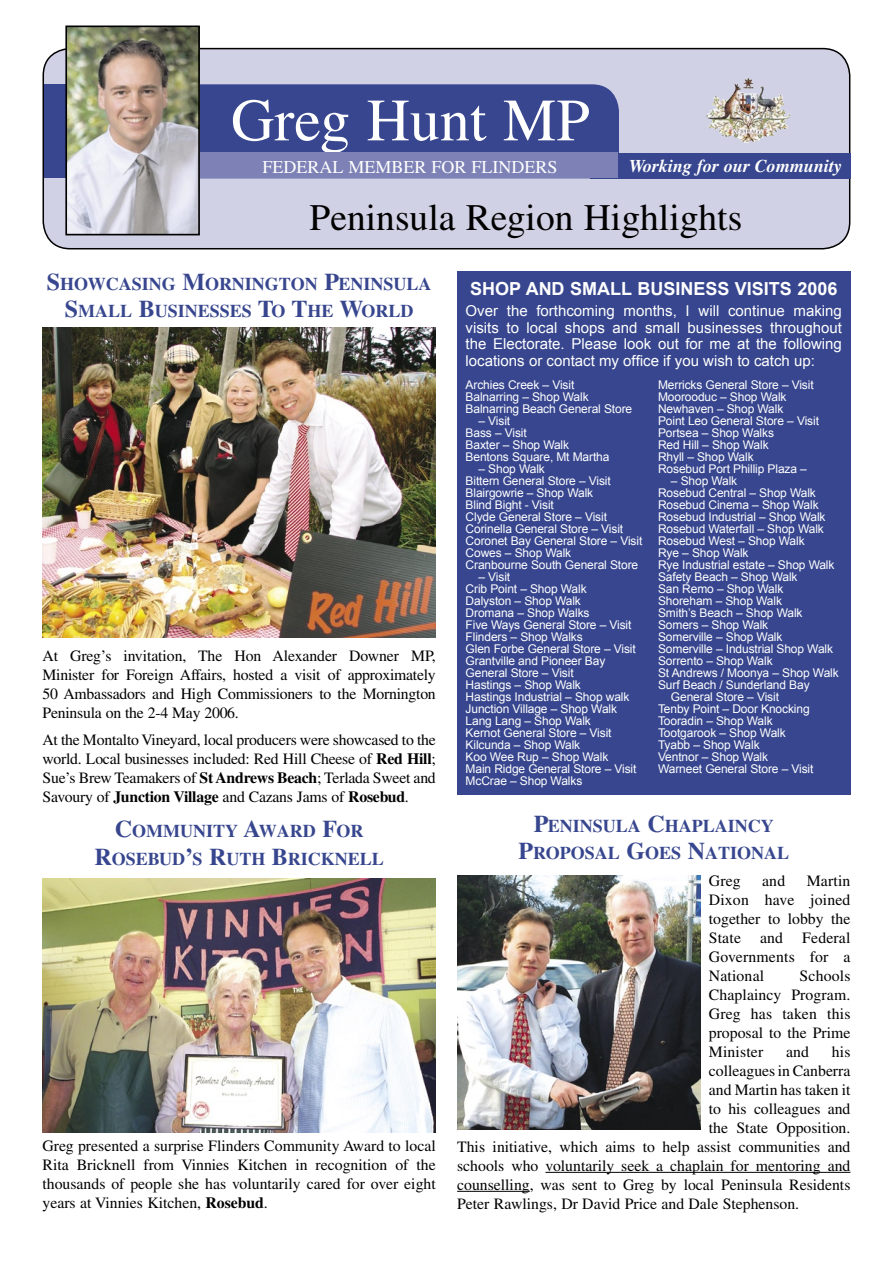
<style>
.page{position:relative;width:893px;height:1263px;background:#fff}
.page>*{position:absolute;margin:0;border:0;box-sizing:border-box;transform-origin:0 0}
.t1{font:60px "Times";color:#fff}
.t2{font:37.5px "Times";color:#000}
.t3{font:700 18px/27px "Times";color:#37468e;text-align:center}
.t4{font:700 18px "Arial";color:#fff}
.t5{font:18px "Times";color:#fff}
.t6{font:italic 700 18px "Times";color:#fff}
.t7{font:15.75px/19px "Times";color:#000;text-align:justify}
.t8{font:15px/16.5px "Arial";color:#fff;text-align:justify}
.t9{font:12px/12px "Arial";letter-spacing:-.01em;color:#fff}
.s1{font-size:24px}
.s2{font-weight:700}
</style>
<div class="page">
<hr style="left:545px;top:1172px;width:305px;height:1px;background:#000">
<hr style="left:457px;top:1191px;width:73px;height:1px;background:#000">
<svg style="left:42px;top:47px;width:809px;height:202px;background:#cacadd"></svg>
<div style="left:200px;top:84px;width:419px;height:94px;background:#37468e"></div>
<img style="left:727px;top:116px;width:64px;height:27px">
<div style="left:590px;top:153px;width:260px;height:25px;background:#37468e"></div>
<div style="left:201px;top:153px;width:417px;height:25px;background:#7d81b5"></div>
<div style="left:44px;top:84px;width:28px;height:94px;background:#37468e"></div>
<img style="left:68px;top:29px;width:129px;height:203px">
<div style="left:65px;top:26px;width:135px;height:209px;border:2px solid #000"></div>
<img style="left:43px;top:328px;width:392px;height:309px">
<img style="left:43px;top:878px;width:393px;height:254px">
<img style="left:457px;top:876px;width:243px;height:254px">
<div style="left:457px;top:271px;width:393px;height:523px;background:#37468e"></div>
<h1 class="t1" style="left:231px;top:86px;width:360px">Greg Hunt MP</h1>
<h3 class="t5" style="left:262px;top:157px;width:296px">FEDERAL MEMBER FOR FLINDERS</h3>
<h3 class="t6" style="left:629px;top:156px;width:215px">Working for our Community</h3>
<h2 class="t2" style="left:310px;top:196px;width:434px">Peninsula Region Highlights</h2>
<h3 class="t3" style="left:47px;top:270px;width:386px"><span class="s1">S</span>HOWCASING <span class="s1">M</span>ORNINGTON <span class="s1">P</span>ENINSULA<br><span class="s1">S</span>MALL <span class="s1">B</span>USINESSES <span class="s1">T</span>O <span class="s1">T</span>HE <span class="s1">W</span>ORLD</h3>
<h3 class="t7" style="left:43px;top:646px;width:395px">At Greg’s invitation, The Hon Alexander Downer MP, Minister for Foreign Affairs, hosted a visit of approximately 50 Ambassadors and High Commissioners to the Mornington Peninsula on the 2-4 May 2006.</h3>
<p class="t7" style="left:43px;top:730px;width:395px">At the Montalto Vineyard, local producers were showcased to the world. Local businesses included: Red Hill Cheese of <span class="s2">Red Hill</span>; Sue’s Brew Teamakers of <span class="s2">St Andrews Beach</span>; Terlada Sweet and Savoury of <span class="s2">Junction Village</span> and Cazans Jams of <span class="s2">Rosebud</span>.</p>
<h3 class="t3" style="left:94px;top:817px;width:291px"><span class="s1">C</span>OMMUNITY <span class="s1">A</span>WARD <span class="s1">F</span>OR<br><span class="s1">R</span>OSEBUD<span class="s1">’</span>S <span class="s1">R</span>UTH <span class="s1">B</span>RICKNELL</h3>
<h3 class="t7" style="left:43px;top:1136px;width:395px">Greg presented a surprise Flinders Community Award to local Rita Bricknell from Vinnies Kitchen in recognition of the thousands of people she has voluntarily cared for over eight years at Vinnies Kitchen, <span class="s2">Rosebud</span>.</h3>
<h3 class="t4" style="left:470px;top:279px;width:369px">SHOP AND SMALL BUSINESS VISITS 2006</h3>
<p class="t8" style="left:466px;top:303px;width:378px">Over the forthcoming months, I will continue making visits to local shops and small businesses throughout the Electorate. Please look out for me at the following locations or contact my office if you wish to catch up:</p>
<p class="t9" style="left:466px;top:378px;width:168px">Archies Creek – Visit<br>Balnarring – Shop Walk<br>Balnarring Beach General Store</p>
<p class="t9" style="left:466px;top:414px;width:145px;text-indent:13px">– Visit<br>Bass – Visit<br>Baxter – Shop Walk<br>Bentons Square, Mt Martha</p>
<p class="t9" style="left:466px;top:462px;width:178px;text-indent:13px">– Shop Walk<br>Bittern General Store – Visit<br>Blairgowrie – Shop Walk<br>Blind Bight - Visit<br>Clyde General Store – Visit<br>Corinella General Store – Visit<br>Coronet Bay General Store – Visit<br>Cowes – Shop Walk<br>Cranbourne South General Store</p>
<p class="t9" style="left:466px;top:570px;width:172px;text-indent:13px">– Visit<br>Crib Point – Shop Walk<br>Dalyston – Shop Walk<br>Dromana – Shop Walks<br>Five Ways General Store – Visit<br>Flinders – Shop Walks<br>Glen Forbe General Store – Visit<br>Grantville and Pioneer Bay<br>General Store – Visit<br>Hastings – Shop Walk<br>Hastings Industrial – Shop walk<br>Junction Village – Shop Walk<br>Lang Lang – Shop Walk<br>Kernot General Store – Visit<br>Kilcunda – Shop Walk<br>Koo Wee Rup – Shop Walk<br>Main Ridge General Store – Visit<br>McCrae – Shop Walks</p>
<p class="t9" style="left:658px;top:378px;width:162px">Merricks General Store – Visit<br>Moorooduc – Shop Walk<br>Newhaven – Shop Walk<br>Point Leo General Store – Visit<br>Portsea – Shop Walks<br>Red Hill – Shop Walk<br>Rhyll – Shop Walk<br>Rosebud Port Phillip Plaza –</p>
<p class="t9" style="left:671px;top:474px;width:68px">– Shop Walk</p>
<p class="t9" style="left:658px;top:486px;width:159px">Rosebud Central – Shop Walk</p>
<p class="t9" style="left:658px;top:498px;width:162px">Rosebud Cinema – Shop Walk</p>
<p class="t9" style="left:658px;top:510px;width:169px">Rosebud Industrial – Shop Walk</p>
<p class="t9" style="left:658px;top:522px;width:167px">Rosebud Waterfall – Shop Walk</p>
<p class="t9" style="left:658px;top:534px;width:148px">Rosebud West – Shop Walk</p>
<p class="t9" style="left:658px;top:546px;width:92px">Rye – Shop Walk</p>
<p class="t9" style="left:658px;top:558px;width:178px">Rye Industrial estate – Shop Walk</p>
<p class="t9" style="left:658px;top:570px;width:141px">Safety Beach – Shop Walk</p>
<p class="t9" style="left:658px;top:582px;width:127px">San Remo – Shop Walk</p>
<p class="t9" style="left:658px;top:594px;width:125px">Shoreham – Shop Walk</p>
<p class="t9" style="left:658px;top:606px;width:146px">Smith’s Beach – Shop Walk</p>
<p class="t9" style="left:658px;top:618px;width:112px">Somers – Shop Walk</p>
<p class="t9" style="left:658px;top:630px;width:126px">Somerville – Shop Walk</p>
<p class="t9" style="left:658px;top:642px;width:177px">Somerville – Industrial Shop Walk</p>
<p class="t9" style="left:658px;top:654px;width:116px">Sorrento – Shop Walk</p>
<p class="t9" style="left:658px;top:666px;width:182px">St Andrews / Moonya – Shop Walk</p>
<p class="t9" style="left:658px;top:678px;width:153px">Surf Beach / Sunderland Bay</p>
<p class="t9" style="left:671px;top:690px;width:110px">General Store – Visit</p>
<p class="t9" style="left:658px;top:702px;width:153px">Tenby Point – Door Knocking</p>
<p class="t9" style="left:658px;top:714px;width:116px">Tooradin – Shop Walk</p>
<p class="t9" style="left:658px;top:726px;width:129px">Tootgarook – Shop Walk</p>
<p class="t9" style="left:658px;top:738px;width:103px">Tyabb – Shop Walk</p>
<p class="t9" style="left:658px;top:750px;width:112px">Ventnor – Shop Walk</p>
<p class="t9" style="left:658px;top:762px;width:157px">Warneet General Store – Visit</p>
<h3 class="t3" style="left:519px;top:812px;width:272px"><span class="s1">P</span>ENINSULA <span class="s1">C</span>HAPLAINCY<br><span class="s1">P</span>ROPOSAL <span class="s1">G</span>OES <span class="s1">N</span>ATIONAL</h3>
<h3 class="t7" style="left:709px;top:871px;width:33px">Greg</h3>
<h3 class="t7" style="left:762px;top:871px;width:25px">and</h3>
<h3 class="t7" style="left:709px;top:871px;width:143px;text-indent:98px">Martin Dixon have joined together to lobby the State and Federal Governments for a National</h3>
<h3 class="t7" style="left:709px;top:966px;width:143px;text-indent:91px">Schools Chaplaincy Program.<br>Greg has taken this proposal to the Prime Minister</h3>
<h3 class="t7" style="left:786px;top:1042px;width:25px">and</h3>
<h3 class="t7" style="left:832px;top:1042px;width:20px">his</h3>
<h3 class="t7" style="left:709px;top:1061px;width:143px">colleagues in Canberra</h3>
<h3 class="t7" style="left:709px;top:1080px;width:143px">and Martin has taken it</h3>
<h3 class="t7" style="left:709px;top:1099px;width:143px">to his colleagues and</h3>
<h3 class="t7" style="left:709px;top:1118px;width:143px">the State Opposition.</h3>
<h3 class="t7" style="left:457px;top:1137px;width:395px">This initiative, which aims to help assist communities and</h3>
<h3 class="t7" style="left:457px;top:1156px;width:395px">schools who voluntarily seek a chaplain for mentoring and</h3>
<h3 class="t7" style="left:457px;top:1175px;width:395px">counselling, was sent to Greg by local Peninsula Residents</h3>
<h3 class="t7" style="left:457px;top:1194px;width:344px">Peter Rawlings, Dr David Price and Dale Stephenson.</h3>
</div>
